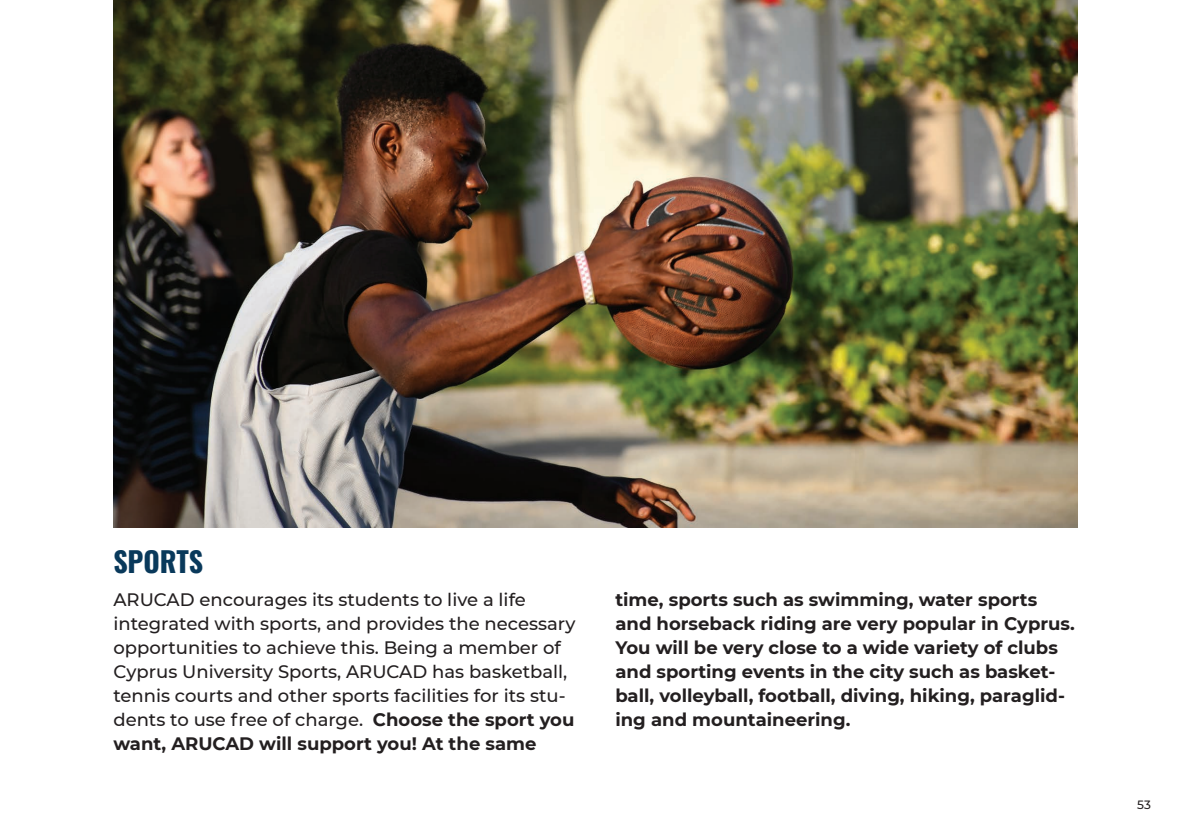
<style>
.page{position:relative;width:1191px;height:840px;background:#fff}
.page>*{position:absolute;margin:0;border:0;box-sizing:border-box;transform-origin:0 0}
.t1{font:700 28px "Oswald";color:#09395b}
.t2{font:500 18px/24px "Montserrat";color:#231f20}
.t3{font:700 18px/24px "Montserrat";color:#231f20}
.t4{font:500 12px "Montserrat";color:#231f20}
.s1{font-weight:700}
</style>
<div class="page">
<img style="left:113px;top:0;width:964px;height:527px">
<h1 class="t1" style="left:113px;top:539px;width:91px">SPORTS</h1>
<p class="t2" style="left:113px;top:587px;width:464px">ARUCAD encourages its students to live a life integrated with sports, and provides the necessary opportunities to achieve this. Being a member of Cyprus University Sports, ARUCAD has basketball, tennis courts and other sports facilities for its stu&shy;dents to use free of charge. <span class="s1">Choose the sport you want, ARUCAD will support you! At the same</span></p>
<p class="t3" style="left:615px;top:587px;width:461px">time, sports such as swimming, water sports and horseback riding are very popular in Cyprus.<br>You will be very close to a wide variety of clubs and sporting events in the city such as basket&shy;ball, volleyball, football, diving, hiking, paraglid&shy;ing and mountaineering.</p>
<p class="t4" style="left:1137px;top:797px;width:15px">53</p>
</div>
